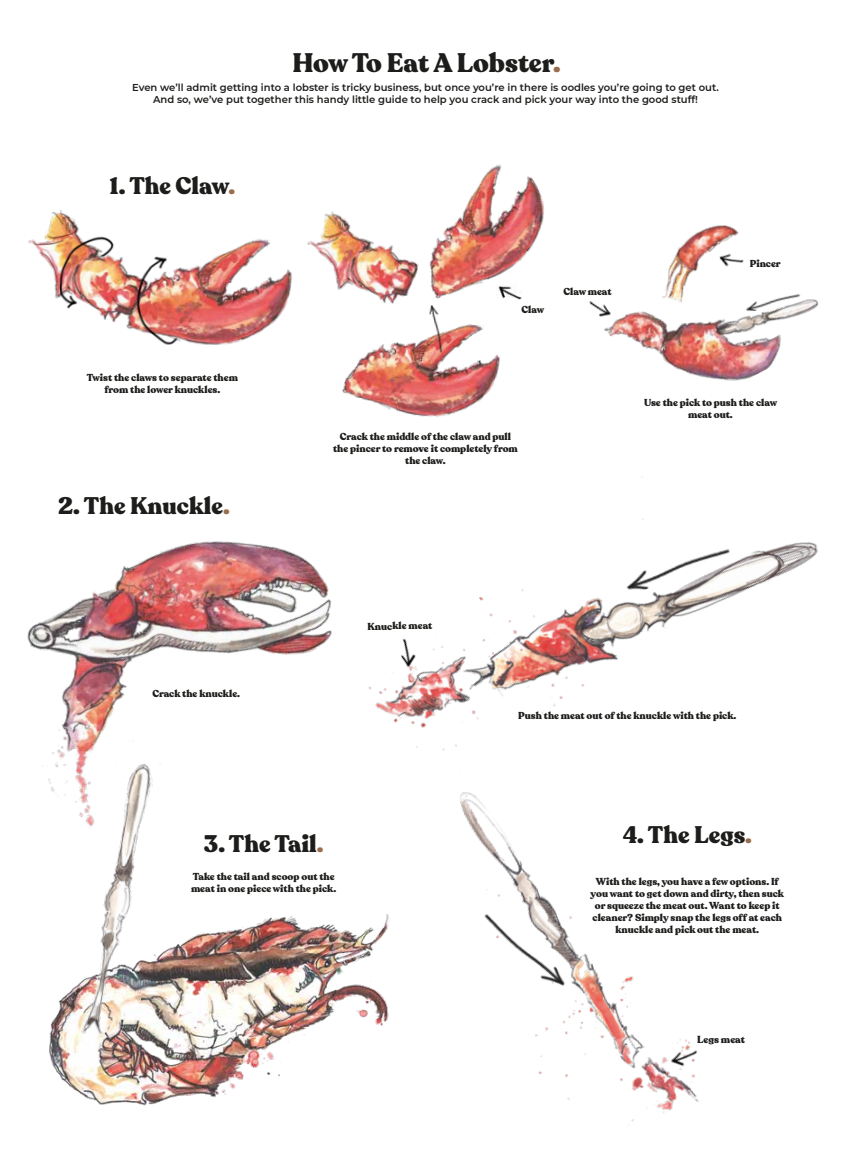
<style>
.page{position:relative;width:851px;height:1159px;background:#fff}
.page>*{position:absolute;margin:0;border:0;box-sizing:border-box;transform-origin:0 0}
.t1{font:900 26.5px "Recoleta";color:#1d1d1b}
.t2{font:900 23.75px "Recoleta";color:#1d1d1b}
.t3{font:900 10.12px "Recoleta";color:#1d1d1b}
.t4{font:900 10px/12px "Recoleta";color:#1d1d1b;text-align:center}
.t5{font:600 10px/12px "Montserrat";color:#1d1d1b;text-align:center}
.s1{color:#9a6d4e}
</style>
<div class="page">
<img style="left:380px;top:476px;width:438px;height:272px">
<img style="left:617px;top:538px;width:122px;height:58px">
<img style="left:390px;top:634px;width:32px;height:35px">
<img style="left:438px;top:740px;width:274px;height:386px">
<img style="left:668px;top:1039px;width:32px;height:33px">
<img style="left:473px;top:901px;width:99px;height:97px">
<img style="left:429px;top:165px;width:115px;height:136px">
<img style="left:127px;top:239px;width:165px;height:106px">
<img style="left:307px;top:211px;width:112px;height:93px">
<img style="left:28px;top:210px;width:122px;height:117px">
<img style="left:27px;top:541px;width:353px;height:251px">
<img style="left:604px;top:294px;width:215px;height:87px">
<img style="left:589px;top:294px;width:23px;height:28px">
<img style="left:634px;top:225px;width:124px;height:87px">
<img style="left:717px;top:248px;width:29px;height:22px">
<img style="left:342px;top:324px;width:158px;height:93px">
<img style="left:416px;top:300px;width:39px;height:58px">
<img style="left:49px;top:914px;width:340px;height:192px">
<img style="left:58px;top:749px;width:107px;height:305px">
<img style="left:54px;top:234px;width:66px;height:78px">
<img style="left:134px;top:241px;width:54px;height:104px">
<h1 class="t1" style="left:292px;top:45px;width:269px">How To Eat A Lobster<span class="s1">.</span></h1>
<p class="t5" style="left:132px;top:81px;width:588px">Even we’ll admit getting into a lobster is tricky business, but once you’re in there is oodles you’re going to get out.<br>And so, we’ve put together this handy little guide to help you crack and pick your way into the good stuff!</p>
<h2 class="t2" style="left:109px;top:170px;width:127px">1. The Claw<span class="s1">.</span></h2>
<p class="t4" style="left:87px;top:372px;width:152px">Twist the claws to separate them from the lower knuckles.</p>
<h2 class="t2" style="left:58px;top:490px;width:173px">2. The Knuckle<span class="s1">.</span></h2>
<p class="t4" style="left:152px;top:687px;width:89px">Crack the knuckle.</p>
<p class="t4" style="left:521px;top:304px;width:24px">Claw</p>
<p class="t4" style="left:563px;top:286px;width:50px">Claw meat</p>
<p class="t4" style="left:749px;top:257px;width:32px">Pincer</p>
<p class="t4" style="left:333px;top:430px;width:186px">Crack the middle of the claw and pull the pincer to remove it completely from the claw.</p>
<p class="t4" style="left:644px;top:396px;width:134px">Use the pick to push the claw meat out.</p>
<p class="t4" style="left:367px;top:620px;width:66px">Knuckle meat</p>
<p class="t4" style="left:518px;top:710px;width:220px">Push the meat out of the knuckle with the pick.</p>
<h2 class="t2" style="left:204px;top:828px;width:121px">3. The Tail<span class="s1">.</span></h2>
<h2 class="t2" style="left:623px;top:819px;width:130px">4. The Legs<span class="s1">.</span></h2>
<p class="t4" style="left:191px;top:871px;width:147px;text-align:left">Take the tail and scoop out the meat in one piece with the pick.</p>
<p class="t4" style="left:590px;top:875px;width:195px">With the legs, you have a few options. If you want to get down and dirty, then suck or squeeze the meat out. Want to keep it cleaner? Simply snap the legs off at each knuckle and pick out the meat.</p>
<p class="t3" style="left:697px;top:1033px;width:49px">Legs meat</p>
</div>
